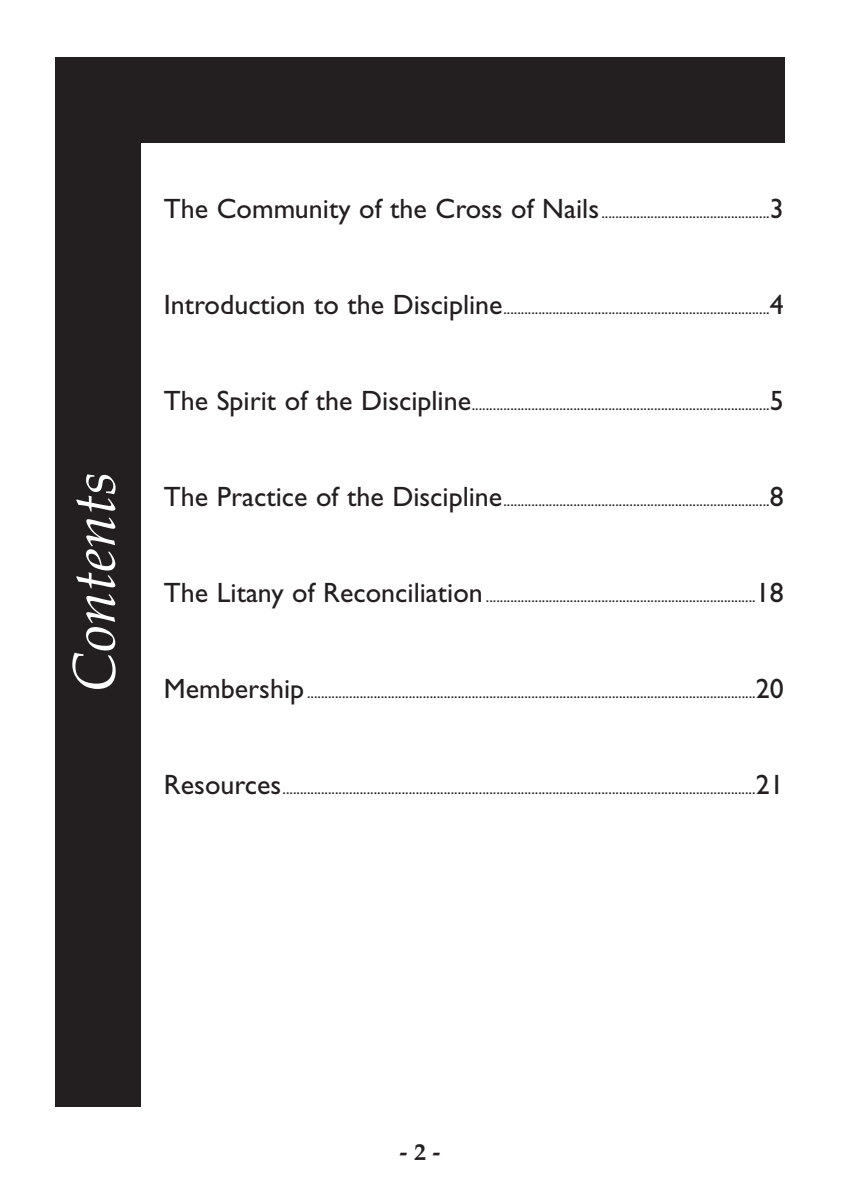
<style>
.page{position:relative;width:842px;height:1191px;background:#fff}
.page>*{position:absolute;margin:0;border:0;box-sizing:border-box;transform-origin:0 0}
.t1{font:italic 60px "Palatino";color:#fff}
.t2{font:700 24px "Palatino";color:#231f20}
.t3{font:16px "Gill Sans";color:#231f20}
.s1{font-size:28px}
</style>
<div class="page">
<div style="left:56px;top:57px;width:728px;height:85px;background:#231f20"></div>
<div style="left:56px;top:57px;width:85px;height:1049px;background:#231f20"></div>
<h1 class="t1" style="left:58px;top:691px;width:222px;rotate:-90deg">Contents</h1>
<p class="t3" style="left:164px;top:203px;width:621px"><span class="s1">The Community of the Cross of Nails</span>................................................<span class="s1">3</span></p>
<p class="t3" style="left:164px;top:299px;width:621px"><span class="s1">Introduction to the Discipline</span>............................................................................<span class="s1">4</span></p>
<p class="t3" style="left:164px;top:395px;width:621px"><span class="s1">The Spirit of the Discipline</span>.....................................................................................<span class="s1">5</span></p>
<p class="t3" style="left:164px;top:491px;width:621px"><span class="s1">The Practice of the Discipline</span>............................................................................<span class="s1">8</span></p>
<p class="t3" style="left:164px;top:587px;width:621px"><span class="s1">The Litany of Reconciliation</span> .............................................................................<span class="s1">18</span></p>
<p class="t3" style="left:164px;top:683px;width:621px"><span class="s1">Membership</span> ................................................................................................................................<span class="s1">20</span></p>
<p class="t3" style="left:164px;top:779px;width:621px"><span class="s1">Resources</span>.......................................................................................................................................<span class="s1">21</span></p>
<h2 class="t2" style="left:399px;top:1136px;width:43px">- 2 -</h2>
</div>
